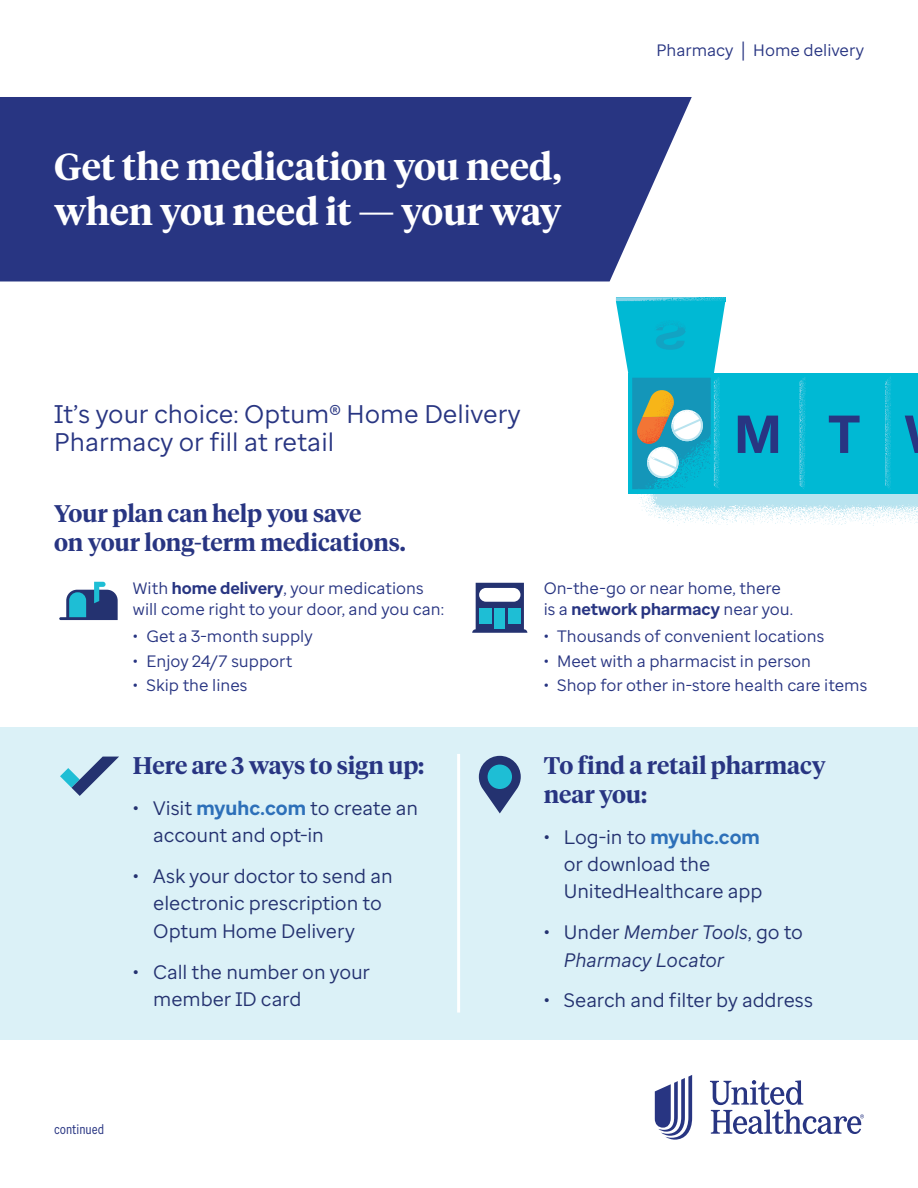
<style>
.page{position:relative;width:918px;height:1188px;background:#fff}
.page>*{position:absolute;margin:0;border:0;box-sizing:border-box;transform-origin:0 0}
.t1{font:600 37.5px/45px "UHC Serif Headline";color:#fff}
.t2{font:25.5px/28.5px "Enterprise Sans";color:#283582}
.t3{font:600 24px/28.8px "UHC Serif Headline";color:#283582}
.t4{font:19.5px/27.3px "Enterprise Sans";letter-spacing:-.005em;color:#243270}
.t5{font:italic 19.5px/27.3px "Enterprise Sans";letter-spacing:-.01em;color:#243270}
.t6{font:16.5px/21px "Enterprise Sans";color:#283582}
.t7{font:13.5px "Enterprise Sans Cond";color:#283582}
.s1{font-size:20.7px}
.s2{font-weight:700}
.s3{font-weight:700;color:#2d70b9}
.s4{font-style:normal}
</style>
<div class="page">
<svg style="left:615px;top:297px;width:303px;height:229px"></svg>
<div style="left:0;top:97px;width:692px;height:184px;background:#283582"></div>
<svg style="left:655px;top:1075px;width:37px;height:65px"></svg>
<svg style="left:710px;top:1080px;width:154px;height:54px"></svg>
<div style="left:0;top:727px;width:918px;height:313px;background:#dbf1f7"></div>
<svg style="left:479px;top:756px;width:42px;height:57px"></svg>
<div style="left:488px;top:765px;width:24px;height:24px;background:#1ebed5;border-radius:50%"></div>
<hr style="left:457px;top:754px;width:3px;height:259px;background:#fff">
<svg style="left:472px;top:582px;width:56px;height:51px"></svg>
<div style="left:495px;top:609px;width:10px;height:20px;background:#1ebed5"></div>
<div style="left:479px;top:609px;width:12px;height:15px;background:#1ebed5"></div>
<div style="left:508px;top:609px;width:12px;height:15px;background:#1ebed5"></div>
<svg style="left:59px;top:582px;width:59px;height:38px"></svg>
<svg style="left:60px;top:757px;width:59px;height:39px"></svg>
<h1 class="t1" style="left:54px;top:143px;width:509px">Get the medication you need, when you need it — your way</h1>
<h2 class="t2" style="left:54px;top:399px;width:468px">It’s your choice: Optum® Home Delivery<br>Pharmacy or fill at retail</h2>
<h3 class="t3" style="left:54px;top:498px;width:353px">Your plan can help you save<br>on your long-term medications.</h3>
<p class="t6" style="left:656px;top:39px;width:209px">Pharmacy <span class="s1">|</span> Home delivery</p>
<p class="t6" style="left:133px;top:577px;width:313px">With <span class="s2">home delivery</span>, your medications will come right to your door, and you can:</p>
<p class="t6" style="left:133px;top:626px;width:181px">• Get a 3-month supply</p>
<p class="t6" style="left:133px;top:650px;width:161px">• Enjoy 24/7 support</p>
<p class="t6" style="left:133px;top:675px;width:116px">• Skip the lines</p>
<h3 class="t3" style="left:133px;top:750px;width:293px">Here are 3 ways to sign up:</h3>
<p class="t4" style="left:153px;top:794px;width:266px;text-indent:-20px">• Visit <span class="s3">myuhc.com</span> to create an account and opt-in</p>
<p class="t4" style="left:153px;top:862px;width:241px;text-indent:-20px">• Ask your doctor to send an electronic prescription to<br>Optum Home Delivery</p>
<p class="t4" style="left:153px;top:958px;width:218px;text-indent:-20px">• Call the number on your member ID card</p>
<p class="t7" style="left:54px;top:1121px;width:52px">continued</p>
<p class="t6" style="left:544px;top:577px;width:251px">On-the-go or near home, there is a <span class="s2">network pharmacy</span> near you.</p>
<p class="t6" style="left:544px;top:626px;width:282px">• Thousands of convenient locations</p>
<p class="t6" style="left:544px;top:650px;width:269px">• Meet with a pharmacist in person</p>
<p class="t6" style="left:544px;top:675px;width:325px">• Shop for other in-store health care items</p>
<h3 class="t3" style="left:544px;top:750px;width:284px">To find a retail pharmacy near you:</h3>
<p class="t4" style="left:564px;top:823px;width:200px;text-indent:-20px">• Log-in to <span class="s3">myuhc.com </span>or download the<br>UnitedHealthcare app</p>
<p class="t5" style="left:564px;top:919px;width:241px;text-indent:-20px"><span class="s4">• Under</span> Member Tools<span class="s4">, go to<br></span>Pharmacy Locator</p>
<p class="t4" style="left:544px;top:987px;width:271px">• Search and filter by address</p>
</div>
